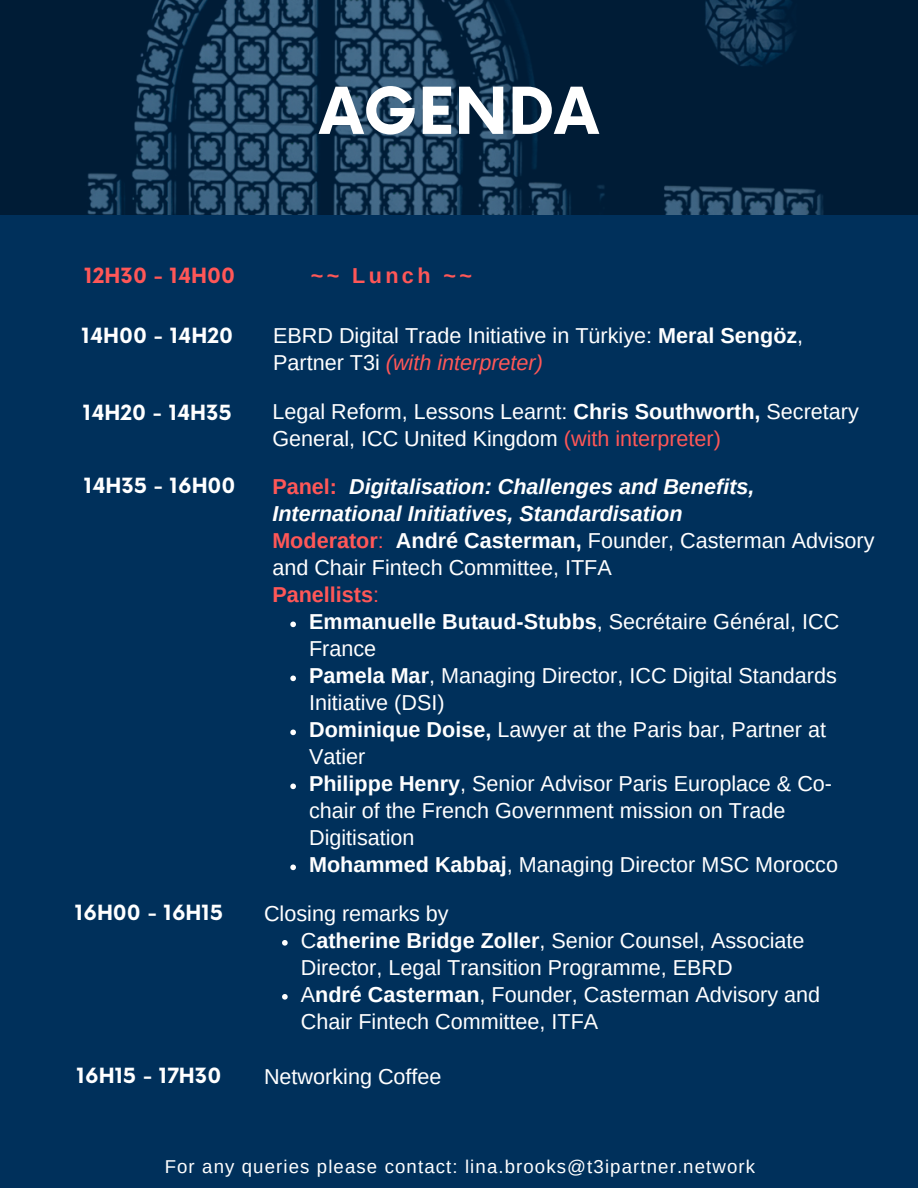
<style>
.page{position:relative;width:918px;height:1188px;background:#00305b}
.page>*{position:absolute;margin:0;border:0;box-sizing:border-box;transform-origin:0 0}
.t1{font:700 63px "Now";color:#fff}
.t2{font:21.6px/27px "Arimo";color:#fff}
.t3{font:italic 700 21.6px/27px "Arimo";color:#fff}
.t4{font:700 21.6px "Arimo";letter-spacing:.16em;color:#ff5757}
.t5{font:700 20.4px "Now";color:#fff}
.t6{font:700 20.4px "Now";color:#ff5757}
.t7{font:18.6px "Arimo";letter-spacing:.06em;color:#fff}
.s1{font-weight:700}
.s2{font-style:italic;color:#ff5757}
.s3{color:#ff5757}
.s4{font-style:normal;color:#ff5757}
.s5{font-weight:400;font-style:normal;color:#ff5757}
.s6{font-style:normal}
.s7{font-weight:400;font-style:normal}
</style>
<div class="page">
<svg style="left:290px;top:622px;width:6px;height:5px"></svg>
<svg style="left:290px;top:676px;width:6px;height:5px"></svg>
<svg style="left:290px;top:730px;width:6px;height:5px"></svg>
<svg style="left:290px;top:784px;width:6px;height:5px"></svg>
<svg style="left:290px;top:865px;width:6px;height:5px"></svg>
<img style="left:0;top:0;width:918px;height:215px">
<svg style="left:282px;top:940px;width:6px;height:6px"></svg>
<svg style="left:282px;top:994px;width:6px;height:6px"></svg>
<h2 class="t1" style="left:320px;top:77px;width:280px">AGENDA</h2>
<p class="t6" style="left:84px;top:264px;width:152px">12H30 - 14H00</p>
<h2 class="t4" style="left:311px;top:263px;width:163px">~~ Lunch ~~</h2>
<p class="t5" style="left:82px;top:324px;width:153px">14H00 - 14H20</p>
<p class="t2" style="left:273px;top:322px;width:532px">EBRD Digital Trade Initiative in Türkiye: <span class="s1">Meral Sengöz</span>,<br>Partner T3i <span class="s2">(with interpreter)</span></p>
<h2 class="t5" style="left:83px;top:402px;width:151px">14H20 - 14H35</h2>
<h4 class="t2" style="left:272px;top:398px;width:588px">Legal Reform, Lessons Learnt: <span class="s1">Chris Southworth,</span> Secretary<br>General, ICC United Kingdom <span class="s3">(with interpreter)</span></h4>
<p class="t5" style="left:84px;top:475px;width:153px">14H35 - 16H00</p>
<h1 class="t3" style="left:272px;top:473px;width:604px"><span class="s4">Panel:</span> Digitalisation: Challenges and Benefits, International Initiatives, Standardisation<br><span class="s4">Moderator</span><span class="s5">:</span> <span class="s6">André Casterman,</span> <span class="s7">Founder, Casterman Advisory and Chair Fintech Committee, ITFA<br></span><span class="s4">Panellists</span><span class="s5">:</span></h1>
<h2 class="t2" style="left:309px;top:608px;width:532px"><span class="s1">Emmanuelle Butaud-Stubbs</span>, Secrétaire Général, ICC<br>France</h2>
<h3 class="t2" style="left:309px;top:662px;width:529px"><span class="s1">Pamela Mar</span>, Managing Director, ICC Digital Standards<br>Initiative (DSI)</h3>
<h2 class="t2" style="left:309px;top:716px;width:519px"><span class="s1">Dominique Doise,</span> Lawyer at the Paris bar, Partner at<br>Vatier</h2>
<h4 class="t2" style="left:309px;top:770px;width:525px"><span class="s1">Philippe Henry</span>, Senior Advisor Paris Europlace &amp; Co&shy;chair of the French Government mission on Trade<br>Digitisation</h4>
<h4 class="t2" style="left:309px;top:851px;width:531px"><span class="s1">Mohammed Kabbaj</span>, Managing Director MSC Morocco</h4>
<p class="t5" style="left:75px;top:902px;width:150px">16H00 - 16H15</p>
<h2 class="t2" style="left:264px;top:900px;width:186px">Closing remarks by</h2>
<h4 class="t2" style="left:301px;top:927px;width:505px">C<span class="s1">atherine Bridge Zoller</span>, Senior Counsel, Associate<br>Director, Legal Transition Programme, EBRD</h4>
<p class="t2" style="left:301px;top:981px;width:521px">A<span class="s1">ndré Casterman</span>, Founder, Casterman Advisory and<br>Chair Fintech Committee, ITFA</p>
<p class="t5" style="left:77px;top:1064px;width:146px">16H15 - 17H30</p>
<p class="t2" style="left:264px;top:1063px;width:179px">Networking Coffee</p>
<h4 class="t7" style="left:165px;top:1156px;width:592px">For any queries please contact: lina.brooks@t3ipartner.network</h4>
</div>
